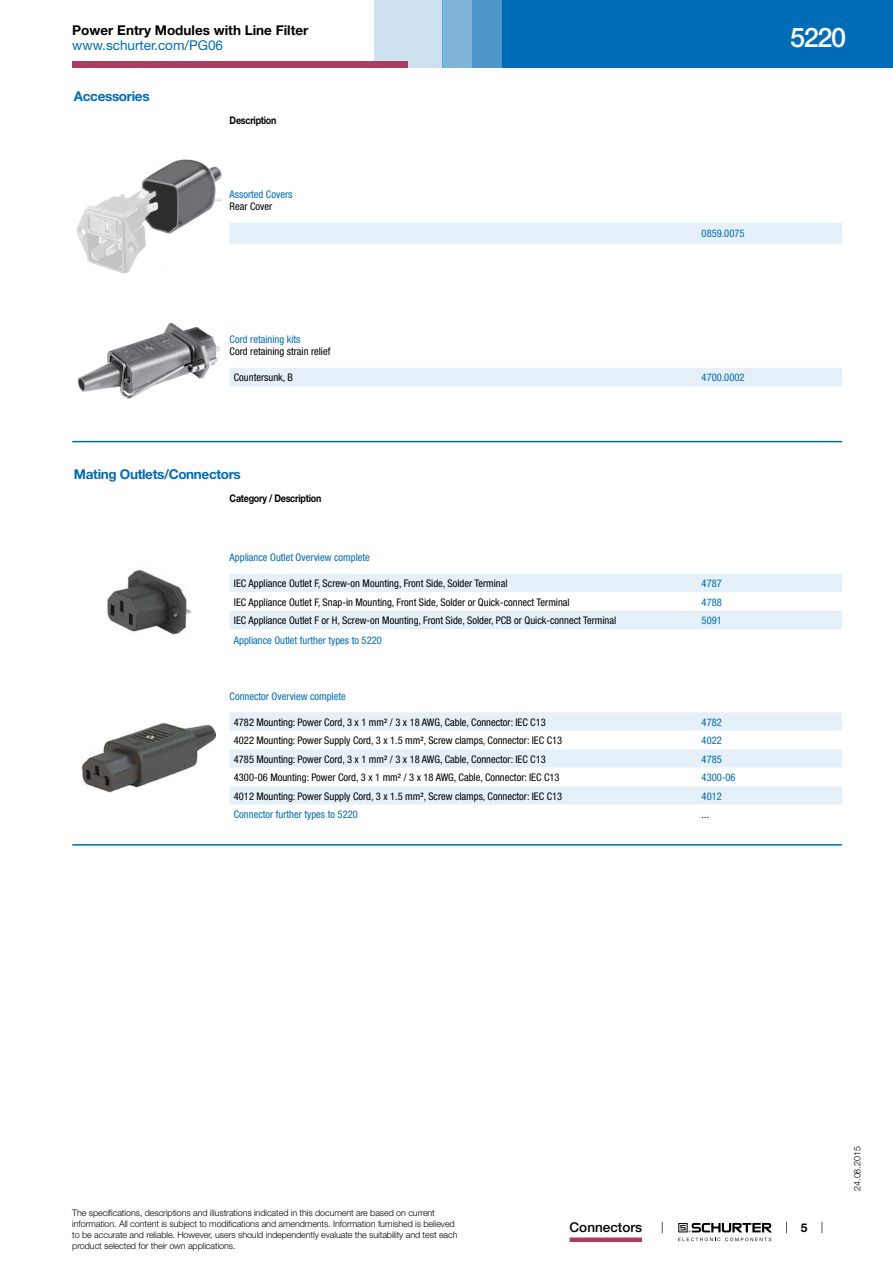
<style>
.page{position:relative;width:893px;height:1263px;background:#fff}
.page>*{position:absolute;margin:0;border:0;box-sizing:border-box;transform-origin:0 0}
.t1{font:500 27px "Helvetica Neue LT";color:#fff}
.t2{font:700 13.5px "Helvetica Neue LT";letter-spacing:-.025em;color:#006bb6}
.t3{font:700 13.5px "Helvetica Neue LT";color:#000}
.t4{font:13.5px "Helvetica Neue LT";color:#006bb6}
.t5{font:500 13.5px "Helvetica Neue LT";color:#000}
.t6{font:700 12px "Helvetica Neue LT";color:#000}
.t7{font:condensed 10.5px "Helvetica Neue LT";color:#000}
.t8{font:condensed 10.5px "Helvetica Neue LT";color:#006bb6}
.t9{font:700 10.5px "Helvetica Neue LT";letter-spacing:-.025em;color:#000;scale:.85 1}
.t10{font:300 9px/10.8px "Helvetica Neue LT";letter-spacing:-.01em;color:#000}
</style>
<div class="page">
<svg style="left:678px;top:1223px;width:94px;height:18px"></svg>
<div style="left:502px;top:0;width:391px;height:68px;background:#006bb6"></div>
<div style="left:442px;top:0;width:30px;height:68px;background:#80b5da"></div>
<div style="left:472px;top:0;width:30px;height:68px;background:#4d97cc"></div>
<div style="left:374px;top:0;width:68px;height:68px;background:#cde1f0"></div>
<div style="left:72px;top:62px;width:336px;height:6px;background:#aa3d61"></div>
<div style="left:570px;top:1237px;width:72px;height:5px;background:#aa3d61"></div>
<img style="left:77px;top:160px;width:144px;height:113px">
<div style="left:230px;top:223px;width:612px;height:21px;background:#e6f0f8"></div>
<img style="left:77px;top:322px;width:143px;height:77px">
<div style="left:230px;top:368px;width:612px;height:18px;background:#e6f0f8"></div>
<hr style="left:72px;top:441px;width:770px;height:1px;background:#006bb6">
<img style="left:107px;top:569px;width:85px;height:66px">
<svg style="left:230px;top:574px;width:612px;height:55px"></svg>
<img style="left:82px;top:722px;width:134px;height:70px">
<div style="left:230px;top:712px;width:612px;height:19px;background:#e6f0f8"></div>
<svg style="left:230px;top:749px;width:612px;height:56px;fill:#e6f0f8"></svg>
<hr style="left:72px;top:844px;width:770px;height:1px;background:#006bb6">
<p class="t3" style="left:72px;top:22px;width:238px">Power Entry Modules with Line Filter</p>
<p class="t4" style="left:72px;top:37px;width:152px">www.schurter.com/PG06</p>
<p class="t2" style="left:74px;top:88px;width:77px">Accessories</p>
<p class="t9" style="left:230px;top:114px;width:57px">Description</p>
<p class="t8" style="left:230px;top:188px;width:64px">Assorted Covers</p>
<p class="t7" style="left:230px;top:200px;width:44px">Rear Cover</p>
<p class="t8" style="left:702px;top:228px;width:44px">0859.0075</p>
<p class="t8" style="left:230px;top:333px;width:72px">Cord retaining kits</p>
<p class="t7" style="left:230px;top:345px;width:102px">Cord retaining strain relief</p>
<p class="t7" style="left:234px;top:371px;width:61px">Countersunk, B</p>
<p class="t8" style="left:702px;top:371px;width:44px">4700.0002</p>
<p class="t2" style="left:74px;top:466px;width:168px">Mating Outlets/Connectors</p>
<p class="t9" style="left:230px;top:492px;width:109px">Category / Description</p>
<p class="t8" style="left:230px;top:551px;width:142px">Appliance Outlet Overview complete</p>
<p class="t7" style="left:234px;top:577px;width:275px">IEC Appliance Outlet F, Screw-on Mounting, Front Side, Solder Terminal</p>
<p class="t8" style="left:702px;top:577px;width:22px">4787</p>
<p class="t7" style="left:234px;top:596px;width:337px">IEC Appliance Outlet F, Snap-in Mounting, Front Side, Solder or Quick-connect Terminal</p>
<p class="t8" style="left:702px;top:596px;width:22px">4788</p>
<p class="t7" style="left:234px;top:614px;width:384px">IEC Appliance Outlet F or H, Screw-on Mounting, Front Side, Solder, PCB or Quick-connect Terminal</p>
<p class="t8" style="left:702px;top:614px;width:22px">5091</p>
<p class="t8" style="left:234px;top:634px;width:149px">Appliance Outlet further types to 5220</p>
<p class="t8" style="left:230px;top:690px;width:118px">Connector Overview complete</p>
<p class="t7" style="left:234px;top:716px;width:313px">4782 Mounting: Power Cord, 3 x 1 mm² / 3 x 18 AWG, Cable, Connector: IEC C13</p>
<p class="t8" style="left:702px;top:716px;width:22px">4782</p>
<p class="t7" style="left:234px;top:734px;width:330px">4022 Mounting: Power Supply Cord, 3 x 1.5 mm², Screw clamps, Connector: IEC C13</p>
<p class="t8" style="left:702px;top:734px;width:22px">4022</p>
<p class="t7" style="left:234px;top:753px;width:313px">4785 Mounting: Power Cord, 3 x 1 mm² / 3 x 18 AWG, Cable, Connector: IEC C13</p>
<p class="t8" style="left:702px;top:753px;width:22px">4785</p>
<p class="t7" style="left:234px;top:771px;width:327px">4300-06 Mounting: Power Cord, 3 x 1 mm² / 3 x 18 AWG, Cable, Connector: IEC C13</p>
<p class="t8" style="left:702px;top:771px;width:35px">4300-06</p>
<p class="t7" style="left:234px;top:790px;width:330px">4012 Mounting: Power Supply Cord, 3 x 1.5 mm², Screw clamps, Connector: IEC C13</p>
<p class="t8" style="left:702px;top:790px;width:22px">4012</p>
<p class="t8" style="left:234px;top:808px;width:125px">Connector further types to 5220</p>
<p class="t7" style="left:702px;top:808px;width:9px">...</p>
<h1 class="t1" style="left:790px;top:21px;width:57px">5220</h1>
<p class="t10" style="left:72px;top:1207px;width:387px">The specifications, descriptions and illustrations indicated in this document are based on current information. All content is subject to modifications and amendments. Information furnished is believed to be accurate and reliable. However, users should independently evaluate the suitability and test each product selected for their own applications.</p>
<p class="t5" style="left:570px;top:1219px;width:74px">Connectors</p>
<p class="t6" style="left:801px;top:1220px;width:8px">5</p>
<p class="t10" style="left:852px;top:1191px;width:46px;rotate:-90deg">24.08.2015</p>
</div>
